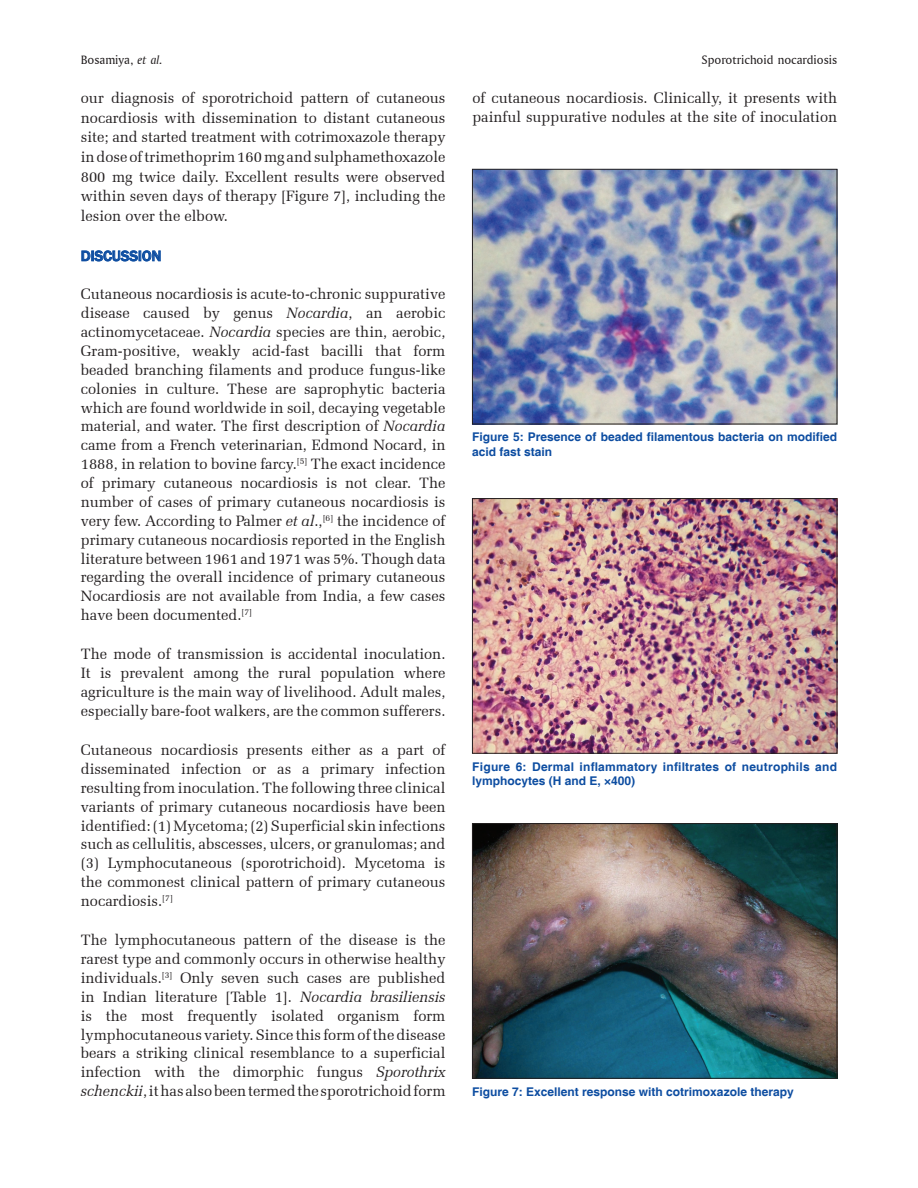
<style>
.page{position:relative;width:918px;height:1188px;background:#fff}
.page>*{position:absolute;margin:0;border:0;box-sizing:border-box;transform-origin:0 0}
.TX{font:15px/18.9px "Zapf Elliptical 711 BT";color:#231f20;text-align:justify}
.t1{font:500 15px "Franklin Gothic";color:#0d4da1}
.RH{font:12.75px "Amerigo BT Roman A";color:#231f20}
.FGC{font:700 12px/14.4px "Helvetica";color:#0d4da1}
.FGC-2{font:700 12px/14.4px "Helvetica";letter-spacing:.02em;color:#0d4da1}
.s1{font-family:"Amerigo BT Italic A"}
.s2{font-style:italic}
</style>
<div class="page">
<svg style="left:81px;top:250px;width:80px;height:12px"></svg>
<img style="left:474px;top:171px;width:361px;height:251px">
<div style="left:472px;top:169px;width:365px;height:255px;border:1px solid #231f20"></div>
<img style="left:474px;top:500px;width:361px;height:251px">
<div style="left:472px;top:498px;width:365px;height:255px;border:1px solid #231f20"></div>
<img style="left:474px;top:825px;width:361px;height:252px">
<div style="left:472px;top:823px;width:365px;height:256px;border:1px solid #231f20"></div>
<p class="RH" style="left:81px;top:52px;width:83px">Bosamiya, <span class="s1">et al.</span></p>
<p class="RH" style="left:702px;top:52px;width:137px">Sporotrichoid nocardiosis</p>
<p class="TX" style="left:472px;top:89px;width:366px">of cutaneous nocardiosis. Clinically, it presents with painful suppurative nodules at the site of inoculation</p>
<p class="TX" style="left:81px;top:88px;width:366px;line-height:19.6px">our diagnosis of sporotrichoid pattern of cutaneous nocardiosis with dissemination to distant cutaneous site; and started treatment with cotrimoxazole therapy in dose of trimethoprim 160mg and sulphamethoxazole 800 mg twice daily. Excellent results were observed within seven days of therapy [Figure 7], including the lesion over the elbow.</p>
<h1 class="t1" style="left:81px;top:247px;width:82px">DISCUSSION</h1>
<p class="TX" style="left:81px;top:285px;width:366px">Cutaneous nocardiosis is acute-to-chronic suppurative disease caused by genus <span class="s2">Nocardia</span>, an aerobic actinomycetaceae. <span class="s2">Nocardia</span> species are thin, aerobic, Gram-positive, weakly acid-fast bacilli that form beaded branching filaments and produce fungus-like colonies in culture. These are saprophytic bacteria which are found worldwide in soil, decaying vegetable material, and water. The first description of <span class="s2">Nocardia </span>came from a French veterinarian, Edmond Nocard, in 1888, in relation to bovine farcy.<sup>[5]</sup> The exact incidence of primary cutaneous nocardiosis is not clear. The number of cases of primary cutaneous nocardiosis is very few. According to Palmer <span class="s2">et al</span>.,<sup>[6]</sup> the incidence of primary cutaneous nocardiosis reported in the English literature between 1961 and 1971 was 5%. Though data regarding the overall incidence of primary cutaneous Nocardiosis are not available from India, a few cases have been documented.<sup>[7]</sup></p>
<p class="TX" style="left:81px;top:645px;width:366px">The mode of transmission is accidental inoculation.<br>It is prevalent among the rural population where agriculture is the main way of livelihood. Adult males, especially bare-foot walkers, are the common sufferers.</p>
<p class="TX" style="left:81px;top:740px;width:366px">Cutaneous nocardiosis presents either as a part of disseminated infection or as a primary infection resulting from inoculation. The following three clinical variants of primary cutaneous nocardiosis have been identified: (1) Mycetoma; (2) Superficial skin infections such as cellulitis, abscesses, ulcers, or granulomas; and (3) Lymphocutaneous (sporotrichoid). Mycetoma is the commonest clinical pattern of primary cutaneous nocardiosis.<sup>[7]</sup></p>
<p class="TX" style="left:81px;top:930px;width:366px">The lymphocutaneous pattern of the disease is the rarest type and commonly occurs in otherwise healthy individuals.<sup>[3]</sup> Only seven such cases are published in Indian literature [Table 1]. <span class="s2">Nocardia brasiliensis </span>is the most frequently isolated organism form lymphocutaneous variety. Since this form of the disease bears a striking clinical resemblance to a superficial infection with the dimorphic fungus <span class="s2">Sporothrix schenckii</span>, it has also been termed the sporotrichoid form</p>
<p class="FGC" style="left:472px;top:431px;width:366px">Figure 5: Presence of beaded filamentous bacteria on modified acid fast stain</p>
<p class="FGC-2" style="left:472px;top:760px;width:366px">Figure 6: Dermal inflammatory infiltrates of neutrophils and lymphocytes (H and E, ×400)</p>
<p class="FGC" style="left:472px;top:1085px;width:323px">Figure 7: Excellent response with cotrimoxazole therapy</p>
</div>
